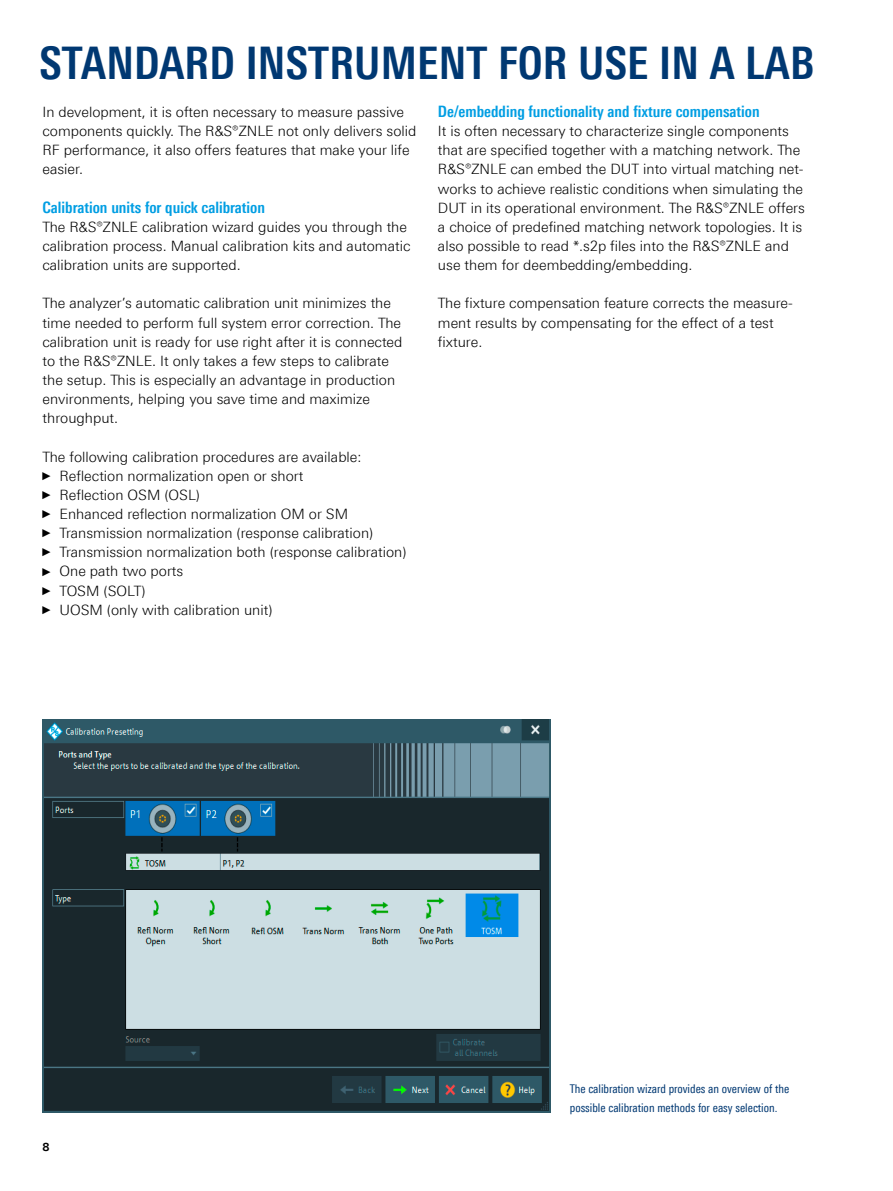
<style>
.page{position:relative;width:893px;height:1191px;background:#fff}
.page>*{position:absolute;margin:0;border:0;box-sizing:border-box;transform-origin:0 0}
.Seiten_Headline_30Pt{font:700 45px "Linotype Univers 620 Cn";letter-spacing:.005em;color:#003872}
.Absatzfett_cyan{font:700 15.75px "Linotype Univers 620 Cn";color:#009ee3}
.Haupttext_ohne_Absta{font:300 14.25px/19.2px "Linotype Univers 330";color:#000}
.Haupttext{font:300 14.25px/19.2px "Linotype Univers 330";color:#000}
.Bildunterschrift{font:12px/19.2px "Linotype Univers 420 Cn";color:#003872}
.t1{font:700 11.25px "Linotype Univers 630";color:#000}
.s1{font-family:"Arial Narrow";font-weight:400;font-size:11.4px}
</style>
<div class="page">
<img style="left:43px;top:720px;width:508px;height:392px">
<p class="Seiten_Headline_30Pt" style="left:40px;top:36px;width:776px">STANDARD INSTRUMENT FOR USE IN A LAB</p>
<p class="Haupttext" style="left:43px;top:102px;width:375px">In development, it is often necessary to measure passive components quickly. The R&amp;S®ZNLE not only delivers solid RF performance, it also offers features that make your life easier.</p>
<p class="Absatzfett_cyan" style="left:43px;top:198px;width:224px">Calibration units for quick calibration</p>
<p class="Haupttext_ohne_Absta" style="left:43px;top:217px;width:369px">The R&amp;S®ZNLE calibration wizard guides you through the calibration process. Manual calibration kits and automatic calibration units are supported.</p>
<p class="Haupttext" style="left:43px;top:293px;width:361px">The analyzer’s automatic calibration unit minimizes the time needed to perform full system error correction. The calibration unit is ready for use right after it is connected to the R&amp;S®ZNLE. It only takes a few steps to calibrate the setup. This is especially an advantage in production environments, helping you save time and maximize throughput.</p>
<p class="Haupttext" style="left:43px;top:447px;width:320px">The following calibration procedures are available:</p>
<p class="Haupttext_ohne_Absta" style="left:43px;top:466px;width:262px"><span class="s1">►</span> Reflection normalization open or short</p>
<p class="Haupttext_ohne_Absta" style="left:43px;top:485px;width:159px"><span class="s1">►</span> Reflection OSM (OSL)</p>
<p class="Haupttext_ohne_Absta" style="left:43px;top:504px;width:307px"><span class="s1">►</span> Enhanced reflection normalization OM or SM</p>
<p class="Haupttext_ohne_Absta" style="left:43px;top:523px;width:332px"><span class="s1">►</span> Transmission normalization (response calibration)</p>
<p class="Haupttext_ohne_Absta" style="left:43px;top:542px;width:366px"><span class="s1">►</span> Transmission normalization both (response calibration)</p>
<p class="Haupttext_ohne_Absta" style="left:43px;top:561px;width:142px"><span class="s1">►</span> One path two ports</p>
<p class="Haupttext_ohne_Absta" style="left:43px;top:580px;width:105px"><span class="s1">►</span> TOSM (SOLT)</p>
<p class="Haupttext_ohne_Absta" style="left:43px;top:600px;width:232px"><span class="s1">►</span> UOSM (only with calibration unit)</p>
<p class="Absatzfett_cyan" style="left:438px;top:102px;width:323px">De/embedding functionality and fixture compensation</p>
<p class="Haupttext_ohne_Absta" style="left:438px;top:121px;width:368px">It is often necessary to characterize single components that are specified together with a matching network. The R&amp;S®ZNLE can embed the DUT into virtual matching net&shy;works to achieve realistic conditions when simulating the DUT in its operational environment. The R&amp;S®ZNLE offers a choice of predefined matching network topologies. It is also possible to read *.s2p files into the R&amp;S®ZNLE and use them for deembedding/embedding.</p>
<p class="Haupttext" style="left:438px;top:293px;width:356px">The fixture compensation feature corrects the measure&shy;ment results by compensating for the effect of a test fixture.</p>
<p class="t1" style="left:43px;top:1139px;width:9px">8</p>
<p class="Bildunterschrift" style="left:570px;top:1079px;width:221px">The calibration wizard provides an overview of the possible calibration methods for easy selection.</p>
</div>
